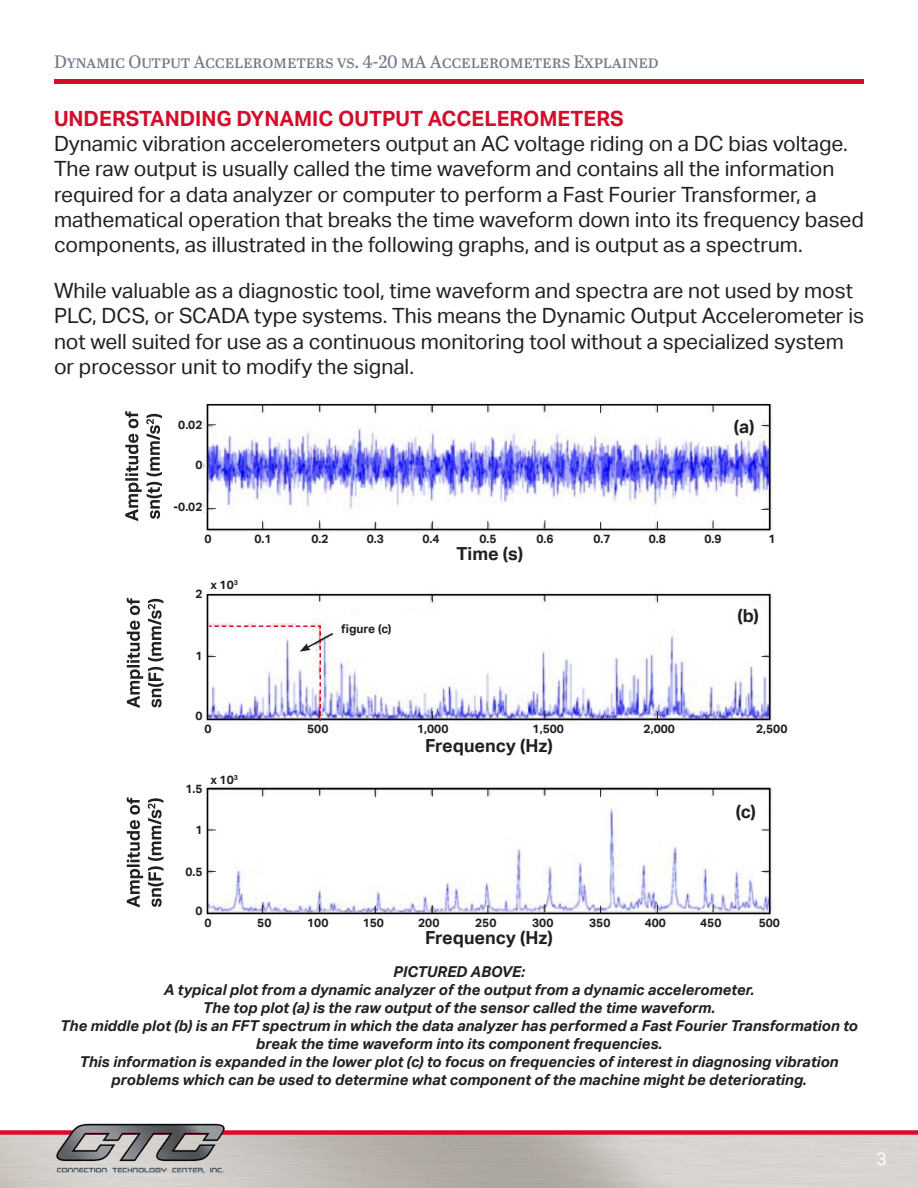
<style>
.page{position:relative;width:918px;height:1188px;background:#fff}
.page>*{position:absolute;margin:0;border:0;box-sizing:border-box;transform-origin:0 0}
.Body{font:21px/25.2px "Aktiv Grotesk";color:#231f20}
.t1{font:18px "Abril Text";letter-spacing:-.015em;color:#767885}
.t2{font:700 18px "Aktiv Grotesk";color:#231f20}
.t3{font:18px "Aktiv Grotesk";color:#fff}
.Body-2{font:italic 700 15px/18px "Aktiv Grotesk";color:#231f20;text-align:center}
.t4{font:700 12px "Aktiv Grotesk";color:#231f20}
.s1{font-weight:700;color:#d30d2b}
</style>
<div class="page">
<div style="left:54px;top:79px;width:810px;height:5px;background:#d40f2c"></div>
<div style="left:0;top:1130px;width:918px;height:5px;background:#d40f2c"></div>
<img style="left:54px;top:1123px;width:172px;height:65px">
<img style="left:203px;top:403px;width:569px;height:129px">
<svg style="left:125px;top:411px;width:37px;height:110px"></svg>
<img style="left:205px;top:593px;width:569px;height:131px">
<svg style="left:208px;top:625px;width:127px;height:97px"></svg>
<img style="left:206px;top:786px;width:566px;height:131px">
<img style="left:126px;top:597px;width:38px;height:311px">
<p class="t1" style="left:54px;top:49px;width:606px">Dynamic Output Accelerometers vs. 4-20 mA Accelerometers Explained</p>
<p class="Body" style="left:54px;top:106px;width:811px"><span class="s1">UNDERSTANDING DYNAMIC OUTPUT ACCELEROMETERS<br></span>Dynamic vibration accelerometers output an AC voltage riding on a DC bias voltage.<br>The raw output is usually called the time waveform and contains all the information required for a data analyzer or computer to perform a Fast Fourier Transformer, a mathematical operation that breaks the time waveform down into its frequency based components, as illustrated in the following graphs, and is output as a spectrum.</p>
<p class="Body" style="left:54px;top:278px;width:812px">While valuable as a diagnostic tool, time waveform and spectra are not used by most PLC, DCS, or SCADA type systems. This means the Dynamic Output Accelerometer is not well suited for use as a continuous monitoring tool without a specialized system or processor unit to modify the signal.</p>
<p class="t4" style="left:178px;top:417px;width:26px">0.02</p>
<p class="t4" style="left:195px;top:458px;width:9px">0</p>
<p class="t4" style="left:174px;top:500px;width:30px">-0.02</p>
<p class="t2" style="left:734px;top:416px;width:22px">(a)</p>
<p class="t4" style="left:204px;top:531px;width:9px">0</p>
<p class="t4" style="left:254px;top:531px;width:19px">0.1</p>
<p class="t4" style="left:311px;top:531px;width:19px">0.2</p>
<p class="t4" style="left:367px;top:531px;width:19px">0.3</p>
<p class="t4" style="left:422px;top:531px;width:19px">0.4</p>
<p class="t4" style="left:479px;top:531px;width:19px">0.5</p>
<p class="t4" style="left:536px;top:531px;width:19px">0.6</p>
<p class="t4" style="left:593px;top:531px;width:19px">0.7</p>
<p class="t4" style="left:649px;top:531px;width:19px">0.8</p>
<p class="t4" style="left:704px;top:531px;width:19px">0.9</p>
<p class="t4" style="left:768px;top:531px;width:9px">1</p>
<p class="t4" style="left:195px;top:587px;width:9px">2</p>
<p class="t4" style="left:210px;top:578px;width:29px">x 10<sup>3</sup></p>
<p class="t4" style="left:195px;top:648px;width:9px">1</p>
<p class="t4" style="left:195px;top:708px;width:9px">0</p>
<p class="t4" style="left:341px;top:621px;width:52px">figure (c)</p>
<p class="t2" style="left:456px;top:544px;width:68px">Time (s)</p>
<p class="t2" style="left:737px;top:605px;width:23px">(b)</p>
<p class="t4" style="left:204px;top:722px;width:9px">0</p>
<p class="t4" style="left:307px;top:722px;width:23px">500</p>
<p class="t4" style="left:417px;top:722px;width:33px">1,000</p>
<p class="t4" style="left:533px;top:722px;width:33px">1,500</p>
<p class="t4" style="left:644px;top:722px;width:33px">2,000</p>
<p class="t4" style="left:756px;top:722px;width:33px">2,500</p>
<p class="t4" style="left:185px;top:782px;width:19px">1.5</p>
<p class="t4" style="left:195px;top:822px;width:9px">1</p>
<p class="t4" style="left:210px;top:773px;width:29px">x 10<sup>3</sup></p>
<p class="t4" style="left:185px;top:864px;width:19px">0.5</p>
<p class="t4" style="left:195px;top:903px;width:9px">0</p>
<p class="t2" style="left:425px;top:736px;width:129px">Frequency (Hz)</p>
<p class="t2" style="left:736px;top:801px;width:22px">(c)</p>
<p class="t4" style="left:204px;top:915px;width:9px">0</p>
<p class="t4" style="left:257px;top:915px;width:16px">50</p>
<p class="t4" style="left:307px;top:915px;width:23px">100</p>
<p class="t4" style="left:363px;top:915px;width:23px">150</p>
<p class="t4" style="left:418px;top:915px;width:23px">200</p>
<p class="t4" style="left:475px;top:915px;width:23px">250</p>
<p class="t4" style="left:532px;top:915px;width:23px">300</p>
<p class="t4" style="left:589px;top:915px;width:23px">350</p>
<p class="t4" style="left:645px;top:915px;width:23px">400</p>
<p class="t4" style="left:700px;top:915px;width:23px">450</p>
<p class="t4" style="left:759px;top:915px;width:23px">500</p>
<p class="t2" style="left:425px;top:928px;width:129px">Frequency (Hz)</p>
<p class="Body-2" style="left:60px;top:963px;width:799px">PICTURED ABOVE:<br>A typical plot from a dynamic analyzer of the output from a dynamic accelerometer.<br>The top plot (a) is the raw output of the sensor called the time waveform.<br>The middle plot (b) is an FFT spectrum in which the data analyzer has performed a Fast Fourier Transformation to break the time waveform into its component frequencies.<br>This information is expanded in the lower plot (c) to focus on frequencies of interest in diagnosing vibration problems which can be used to determine what component of the machine might be deteriorating.</p>
<p class="t3" style="left:876px;top:1148px;width:12px">3</p>
</div>
